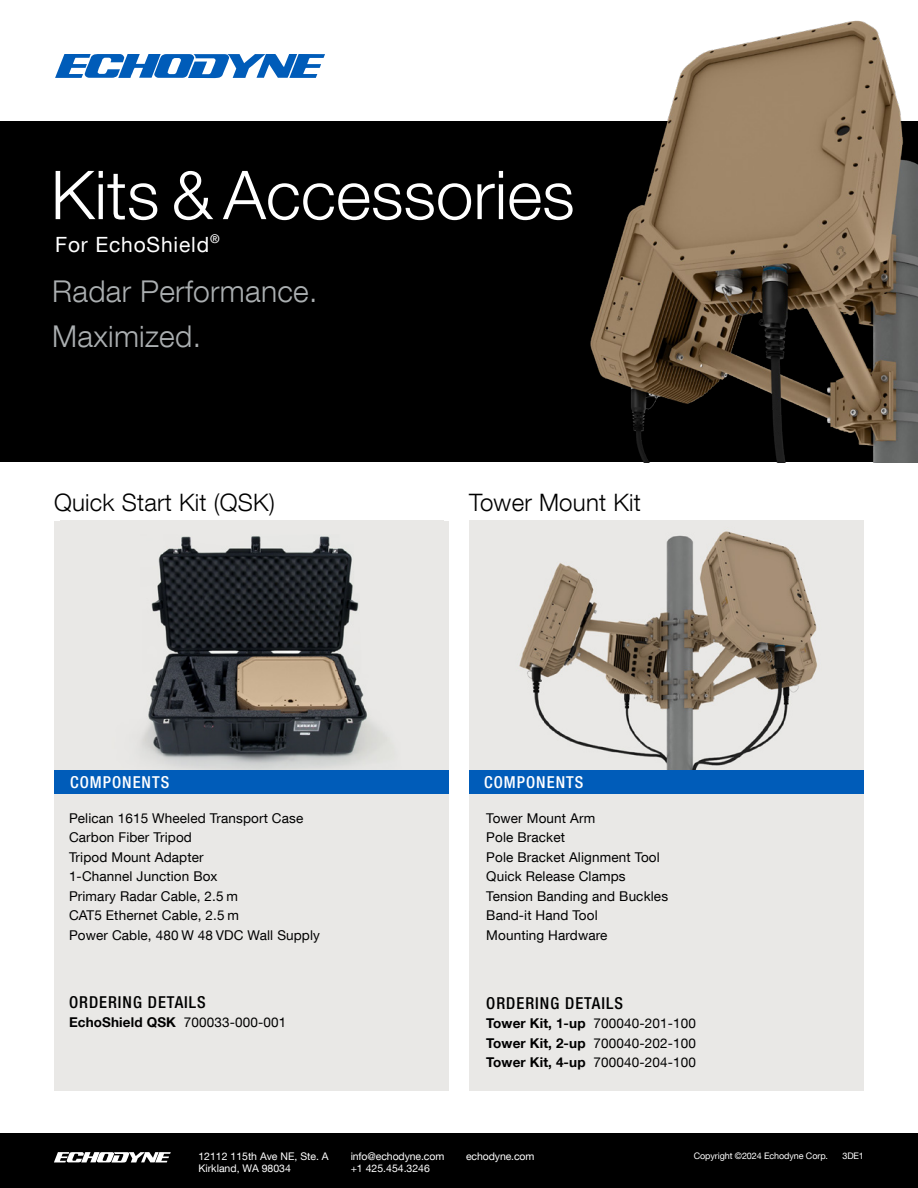
<style>
.page{position:relative;width:918px;height:1188px;background:#fff}
.page>*{position:absolute;margin:0;border:0;box-sizing:border-box;transform-origin:0 0}
.t1{font:300 67.5px "Helvetica Neue LT Com";color:#fff}
.t2{font:300 30px/45px "Helvetica Neue LT Com";letter-spacing:.01em;color:#abafb1}
.t3{font:300 24px "Helvetica Neue LT Com";letter-spacing:.01em;color:#000}
.t4{font:21px "Helvetica Neue LT Com";letter-spacing:.04em;color:#fff}
.t5{font:500 condensed 16.5px "Helvetica Neue LT Com";letter-spacing:.06em;color:#000}
.t6{font:500 condensed 16.5px "Helvetica Neue LT Com";letter-spacing:.06em;color:#fff}
.t7{font:13.5px/19.5px "Helvetica Neue LT Com";letter-spacing:.01em;color:#000}
.t8{font:10.5px/12.6px "Helvetica Neue LT Com";color:#fff}
.t9{font:9px "Helvetica Neue LT Com";letter-spacing:-.01em;color:#fff}
.s1{font-weight:700}
</style>
<div class="page">
<div style="left:0;top:323px;width:918px;height:139px;background:#000"></div>
<div style="left:0;top:122px;width:918px;height:202px;background:#000"></div>
<svg style="left:55px;top:54px;width:270px;height:24px"></svg>
<div style="left:0;top:1134px;width:918px;height:54px;background:#000"></div>
<svg style="left:54px;top:1152px;width:117px;height:11px"></svg>
<div style="left:54px;top:748px;width:395px;height:343px;background:#e9e8e6"></div>
<div style="left:469px;top:748px;width:395px;height:343px;background:#e9e8e6"></div>
<div style="left:54px;top:521px;width:395px;height:249px;background:#e9e8e6"></div>
<img style="left:141px;top:536px;width:246px;height:234px">
<img style="left:469px;top:521px;width:395px;height:249px">
<div style="left:54px;top:770px;width:395px;height:24px;background:#005cb9"></div>
<div style="left:469px;top:770px;width:395px;height:24px;background:#005cb9"></div>
<img style="left:587px;top:20px;width:331px;height:442px">
<h1 class="t1" style="left:51px;top:154px;width:525px">Kits &amp; Accessories</h1>
<h3 class="t4" style="left:55px;top:232px;width:166px">For EchoShield<sup>®</sup></h3>
<h2 class="t2" style="left:52px;top:269px;width:267px">Radar Performance.<br>Maximized.</h2>
<h3 class="t3" style="left:54px;top:487px;width:222px">Quick Start Kit (QSK)</h3>
<h3 class="t3" style="left:469px;top:487px;width:173px">Tower Mount Kit</h3>
<p class="t6" style="left:70px;top:772px;width:101px">COMPONENTS</p>
<p class="t6" style="left:484px;top:772px;width:101px">COMPONENTS</p>
<p class="t7" style="left:486px;top:808px;width:183px">Tower Mount Arm<br>Pole Bracket<br>Pole Bracket Alignment Tool<br>Quick Release Clamps<br>Tension Banding and Buckles<br>Band-it Hand Tool<br>Mounting Hardware</p>
<p class="t7" style="left:69px;top:808px;width:253px">Pelican 1615 Wheeled Transport Case<br>Carbon Fiber Tripod<br>Tripod Mount Adapter<br>1-Channel Junction Box<br>Primary Radar Cable, 2.5 m<br>CAT5 Ethernet Cable, 2.5 m<br>Power Cable, 480 W 48 VDC Wall Supply</p>
<p class="t5" style="left:69px;top:992px;width:138px">ORDERING DETAILS</p>
<p class="t7" style="left:69px;top:1012px;width:219px"><span class="s1">EchoShield QSK</span> 700033-000-001</p>
<p class="t5" style="left:486px;top:993px;width:138px">ORDERING DETAILS</p>
<p class="t7" style="left:486px;top:1013px;width:211px;text-align:justify"><span class="s1">Tower Kit, 1-up</span> 700040-201-100<br><span class="s1">Tower Kit, 2-up</span> 700040-202-100<br><span class="s1">Tower Kit, 4-up</span> 700040-204-100</p>
<p class="t8" style="left:198px;top:1149px;width:132px">12112 115th Ave NE, Ste. A</p>
<p class="t9" style="left:694px;top:1150px;width:136px">Copyright ©2024 Echodyne Corp.</p>
<p class="t9" style="left:842px;top:1150px;width:23px">3DE1</p>
<p class="t8" style="left:198px;top:1162px;width:94px">Kirkland, WA 98034</p>
<p class="t8" style="left:351px;top:1149px;width:95px">info@echodyne.com +1 425.454.3246</p>
<p class="t8" style="left:466px;top:1149px;width:70px">echodyne.com</p>
</div>
